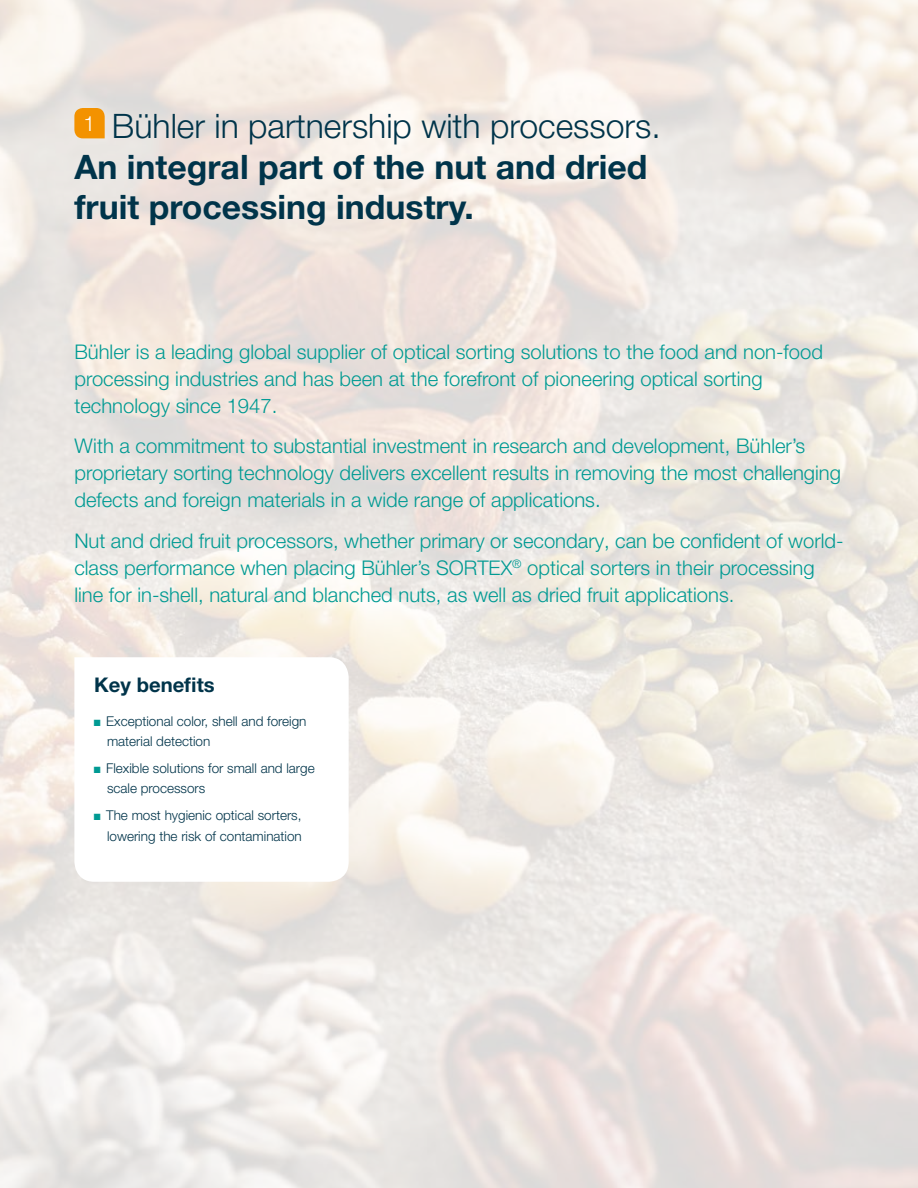
<style>
.page{position:relative;width:918px;height:1188px;background:#fff}
.page>*{position:absolute;margin:0;border:0;box-sizing:border-box;transform-origin:0 0}
.t1{font:700 33.75px/40.5px "Helvetica Neue LT";color:#00344a}
.t2{font:300 33.75px "Helvetica Neue LT";color:#00344a}
.t3{font:300 21px "Helvetica Neue LT";color:#fff}
.t4{font:300 20.25px/27px "Helvetica Neue LT Pro";color:#009a93}
.t5{font:700 20.25px "Helvetica Neue LT Pro";color:#00344a}
.t6{font:300 13.5px/20.2px "Helvetica Neue LT Pro";color:#00344a}
.s1{font-family:"Arial Narrow";font-weight:400;color:#009a93}
</style>
<div class="page">
<svg style="left:74px;top:657px;width:275px;height:225px"></svg>
<svg style="left:74px;top:108px;width:31px;height:30px"></svg>
<h1 class="t2" style="left:112px;top:106px;width:550px">Bühler in partnership with processors.</h1>
<h1 class="t1" style="left:74px;top:146px;width:575px">An integral part of the nut and dried fruit processing industry.</h1>
<p class="t3" style="left:84px;top:111px;width:13px">1</p>
<p class="t4" style="left:74px;top:338px;width:750px">Bühler is a leading global supplier of optical sorting solutions to the food and non-food processing industries and has been at the forefront of pioneering optical sorting technology since 1947.</p>
<p class="t4" style="left:74px;top:432px;width:768px">With a commitment to substantial investment in research and development, Bühler’s proprietary sorting technology delivers excellent results in removing the most challenging defects and foreign materials in a wide range of applications.</p>
<p class="t4" style="left:74px;top:527px;width:771px">Nut and dried fruit processors, whether primary or secondary, can be confident of world&shy;class performance when placing Bühler’s SORTEX<sup>®</sup> optical sorters in their processing line for in-shell, natural and blanched nuts, as well as dried fruit applications.</p>
<p class="t5" style="left:94px;top:672px;width:122px">Key benefits</p>
<p class="t6" style="left:107px;top:711px;width:201px;text-indent:-13px"><span class="s1">■</span> Exceptional color, shell and foreign material detection</p>
<p class="t6" style="left:107px;top:758px;width:209px;text-indent:-13px"><span class="s1">■</span> Flexible solutions for small and large scale processors</p>
<p class="t6" style="left:94px;top:805px;width:209px;text-align:right"><span class="s1">■</span> The most hygienic optical sorters, lowering the risk of contamination</p>
</div>
